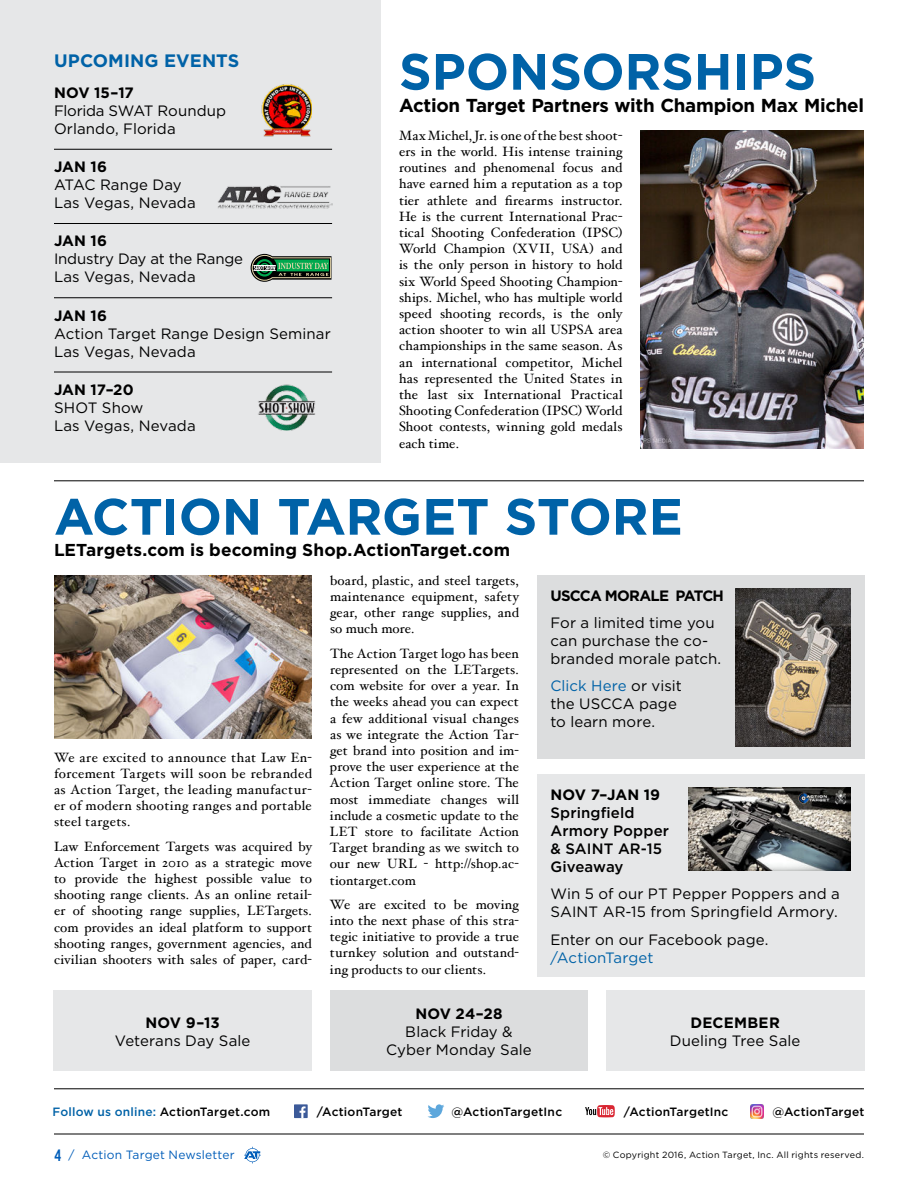
<style>
.page{position:relative;width:918px;height:1188px;background:#fff}
.page>*{position:absolute;margin:0;border:0;box-sizing:border-box;transform-origin:0 0}
.t1{font:700 51px "Gotham";letter-spacing:-.005em;color:#0062a7}
.t2{font:700 18.75px "Gotham";letter-spacing:-.015em;color:#000}
.t3{font:700 18px "Gotham";letter-spacing:.005em;color:#0062a7}
.t4{font:700 17.25px "Gotham";letter-spacing:.005em;color:#000}
.t5{font:15px/18px "Gotham";letter-spacing:.005em;color:#000}
.t6{font:700 15px "Gotham";color:#000}
.t7{font:500 15px/18px "Gotham";letter-spacing:.01em;color:#000}
.t8{font:700 15px "Gotham";letter-spacing:-.055em;color:#000}
.t9{font:15px "Gotham";color:#0062a7}
.t10{font:700 15px "Gotham";letter-spacing:.02em;color:#000}
.t11{font:13.5px/16.2px "Hoefler Text";letter-spacing:.01em;color:#000;text-align:justify}
.t12{font:500 12px "Gotham";letter-spacing:.015em;color:#000}
.t13{font:12px "Gotham";letter-spacing:.01em;color:#005db9}
.t14{font:9px "Gotham";letter-spacing:.02em;color:#000}
.s1{color:#0062a7}
.s2{font-family:"Refrigerator Deluxe";font-weight:700;font-size:16.5px}
</style>
<div class="page">
<svg style="left:244px;top:1147px;width:17px;height:17px"></svg>
<hr style="left:54px;top:1134px;width:810px;height:1px;background:#000">
<div style="left:0;top:0;width:381px;height:463px;background:#e6e7e8"></div>
<hr style="left:54px;top:481px;width:810px;height:1px;background:#000">
<hr style="left:54px;top:149px;width:278px;height:1px;background:#000">
<hr style="left:54px;top:223px;width:278px;height:1px;background:#000">
<hr style="left:54px;top:298px;width:278px;height:1px;background:#000">
<hr style="left:54px;top:372px;width:278px;height:1px;background:#000">
<div style="left:537px;top:575px;width:327px;height:184px;background:#dcddde"></div>
<div style="left:537px;top:775px;width:327px;height:202px;background:#e6e7e8"></div>
<img style="left:54px;top:575px;width:258px;height:164px">
<img style="left:640px;top:130px;width:224px;height:319px">
<div style="left:606px;top:990px;width:258px;height:81px;background:#e6e7e8"></div>
<div style="left:53px;top:990px;width:259px;height:81px;background:#e6e7e8"></div>
<div style="left:330px;top:990px;width:258px;height:81px;background:#dcddde"></div>
<img style="left:262px;top:84px;width:50px;height:52px">
<img style="left:218px;top:186px;width:115px;height:22px">
<svg style="left:251px;top:254px;width:81px;height:28px;background:#547f60"></svg>
<img style="left:258px;top:385px;width:58px;height:46px">
<img style="left:735px;top:589px;width:115px;height:157px">
<img style="left:688px;top:788px;width:162px;height:82px">
<hr style="left:54px;top:1089px;width:810px;height:1px;background:#000">
<div style="left:294px;top:1104px;width:14px;height:14px;background:#3c5a99"></div>
<svg style="left:300px;top:1106px;width:6px;height:12px"></svg>
<svg style="left:428px;top:1104px;width:16px;height:14px"></svg>
<svg style="left:585px;top:1105px;width:30px;height:12px"></svg>
<img style="left:750px;top:1104px;width:14px;height:14px">
<h3 class="t3" style="left:54px;top:52px;width:187px">UPCOMING EVENTS</h3>
<p class="t6" style="left:54px;top:86px;width:81px">NOV 15–17</p>
<p class="t5" style="left:54px;top:102px;width:174px">Florida SWAT Roundup<br>Orlando, Florida</p>
<p class="t6" style="left:54px;top:160px;width:55px">JAN 16</p>
<p class="t5" style="left:54px;top:177px;width:143px">ATAC Range Day<br>Las Vegas, Nevada</p>
<p class="t6" style="left:54px;top:234px;width:55px">JAN 16</p>
<p class="t5" style="left:54px;top:251px;width:191px">Industry Day at the Range<br>Las Vegas, Nevada</p>
<p class="t6" style="left:54px;top:309px;width:55px">JAN 16</p>
<p class="t5" style="left:54px;top:325px;width:278px">Action Target Range Design Seminar<br>Las Vegas, Nevada</p>
<p class="t6" style="left:54px;top:383px;width:81px">JAN 17–20</p>
<p class="t5" style="left:54px;top:399px;width:143px">SHOT Show<br>Las Vegas, Nevada</p>
<h1 class="t1" style="left:399px;top:49px;width:419px">SPONSORSHIPS</h1>
<h2 class="t2" style="left:399px;top:97px;width:467px">Action Target Partners with Champion Max Michel</h2>
<p class="t11" style="left:399px;top:127px;width:225px">Max Michel, Jr. is one of the best shoot&shy;ers in the world. His intense training routines and phenomenal focus and have earned him a reputation as a top tier athlete and firearms instructor.<br>He is the current International Prac&shy;tical Shooting Confederation (IPSC)<br>World Champion (XVII, USA) and is the only person in history to hold six World Speed Shooting Champion&shy;ships. Michel, who has multiple world speed shooting records, is the only action shooter to win all USPSA area championships in the same season. As an international competitor, Michel has represented the United States in the last six International Practical Shooting Confederation (IPSC) World Shoot contests, winning gold medals each time.</p>
<h1 class="t1" style="left:54px;top:494px;width:630px">ACTION TARGET STORE</h1>
<p class="t4" style="left:54px;top:543px;width:458px">LETargets.com is becoming Shop.ActionTarget.com</p>
<p class="t11" style="left:54px;top:750px;width:260px">We are excited to announce that Law En&shy;forcement Targets will soon be rebranded as Action Target, the leading manufactur&shy;er of modern shooting ranges and portable steel targets.</p>
<p class="t11" style="left:54px;top:839px;width:260px">Law Enforcement Targets was acquired by Action Target in 2010 as a strategic move to provide the highest possible value to shooting range clients. As an online retail&shy;er of shooting range supplies, LETargets. com provides an ideal platform to support shooting ranges, government agencies, and civilian shooters with sales of paper, card-</p>
<p class="t6" style="left:146px;top:1016px;width:76px">NOV 9–13</p>
<p class="t5" style="left:115px;top:1032px;width:137px">Veterans Day Sale</p>
<p class="t11" style="left:330px;top:573px;width:190px">board, plastic, and steel targets, maintenance equipment, safety gear, other range supplies, and so much more.</p>
<p class="t11" style="left:330px;top:646px;width:191px">The Action Target logo has been represented on the LETargets. com website for over a year. In the weeks ahead you can expect a few additional visual changes as we integrate the Action Tar&shy;get brand into position and im&shy;prove the user experience at the Action Target online store. The most immediate changes will include a cosmetic update to the LET store to facilitate Action Target branding as we switch to our new URL - http://shop.ac&shy;tiontarget.com</p>
<p class="t11" style="left:330px;top:897px;width:191px">We are excited to be moving into the next phase of this stra&shy;tegic initiative to provide a true turnkey solution and outstand&shy;ing products to our clients.</p>
<p class="t6" style="left:415px;top:1007px;width:89px">NOV 24–28</p>
<p class="t5" style="left:386px;top:1023px;width:147px;text-align:center">Black Friday &amp;<br>Cyber Monday Sale</p>
<p class="t8" style="left:550px;top:589px;width:175px">USCCA MORALE PATCH</p>
<p class="t5" style="left:550px;top:615px;width:172px">For a limited time you can purchase the co&shy;branded morale patch.</p>
<p class="t5" style="left:550px;top:678px;width:133px"><span class="s1">Click Here</span> or visit the USCCA page to learn more.</p>
<p class="t6" style="left:550px;top:788px;width:111px">NOV 7–JAN 19</p>
<p class="t7" style="left:550px;top:805px;width:120px">Springfield<br>Armory Popper &amp; SAINT AR-15<br>Giveaway</p>
<p class="t5" style="left:550px;top:886px;width:291px">Win 5 of our PT Pepper Poppers and a<br>SAINT AR-15 from Springfield Armory.</p>
<p class="t5" style="left:550px;top:931px;width:220px">Enter on our Facebook page.</p>
<p class="t9" style="left:550px;top:951px;width:105px">/ActionTarget</p>
<p class="t10" style="left:691px;top:1016px;width:91px">DECEMBER</p>
<p class="t5" style="left:670px;top:1032px;width:132px">Dueling Tree Sale</p>
<p class="t12" style="left:52px;top:1106px;width:219px"><span class="s1">Follow us online:</span> ActionTarget.com</p>
<p class="t12" style="left:317px;top:1106px;width:87px">/ActionTarget</p>
<p class="t12" style="left:452px;top:1106px;width:112px">@ActionTargetInc</p>
<p class="t12" style="left:624px;top:1106px;width:106px">/ActionTargetInc</p>
<p class="t12" style="left:772px;top:1106px;width:93px">@ActionTarget</p>
<p class="t13" style="left:54px;top:1149px;width:182px"><span class="s2">4</span> / Action Target Newsletter</p>
<p class="t14" style="left:603px;top:1151px;width:263px">© Copyright 2016, Action Target, Inc. All rights reserved.</p>
</div>
